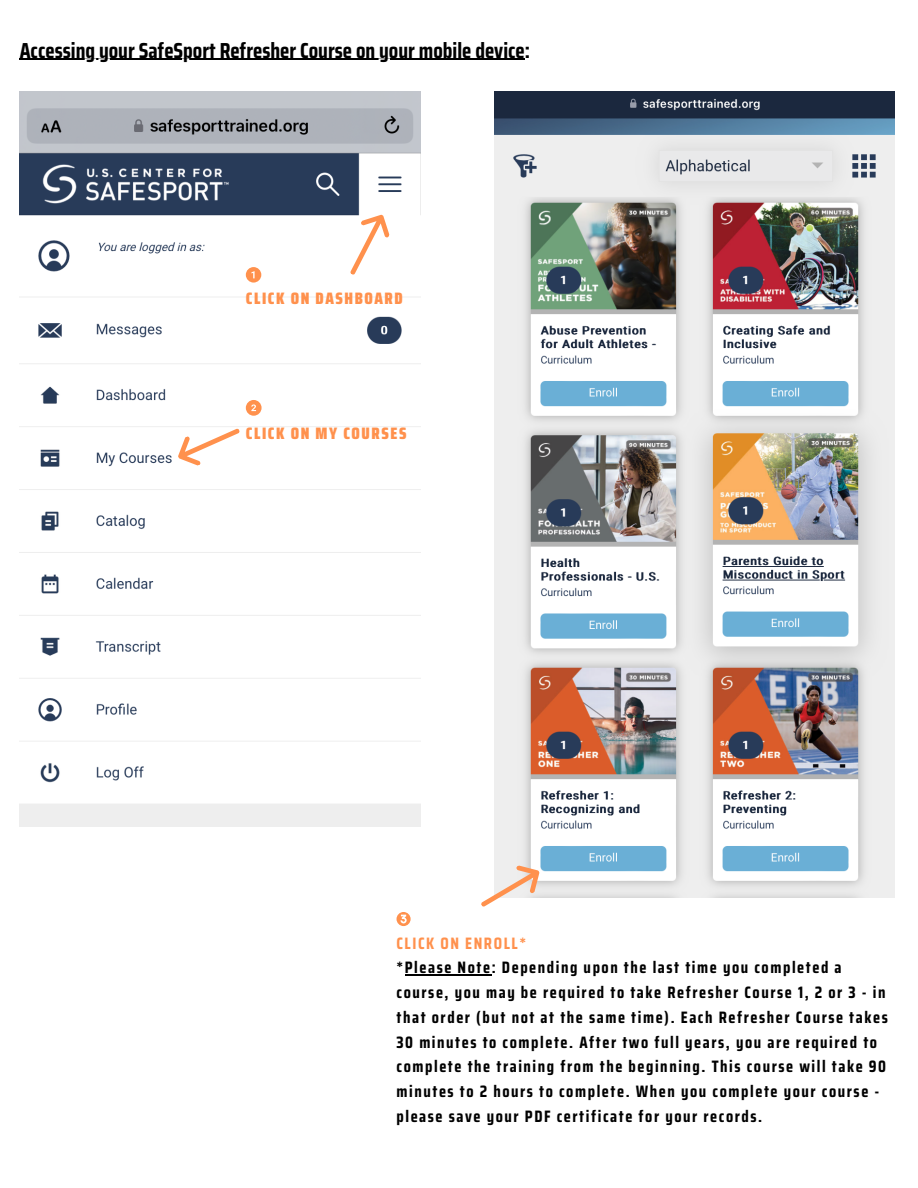
<style>
.page{position:relative;width:918px;height:1188px;background:#fff}
.page>*{position:absolute;margin:0;border:0;box-sizing:border-box;transform-origin:0 0}
.t1{font:700 21.75px "Saira Condensed";color:#000}
.t2{font:700 16.5px/24.8px "Saira Condensed";letter-spacing:.095em;color:#000}
.t3{font:900 16.5px "Saira Condensed";letter-spacing:.095em;color:#ff914d}
.t4{font:700 16.5px "Saira Condensed";letter-spacing:.095em;color:#ff914d}
</style>
<div class="page">
<svg style="left:397px;top:912px;width:14px;height:14px"></svg>
<img style="left:20px;top:92px;width:400px;height:734px">
<svg style="left:172px;top:400px;width:90px;height:72px"></svg>
<svg style="left:338px;top:208px;width:59px;height:74px"></svg>
<svg style="left:246px;top:267px;width:15px;height:16px"></svg>
<img style="left:494px;top:92px;width:401px;height:805px">
<svg style="left:481px;top:858px;width:66px;height:49px"></svg>
<hr style="left:405px;top:975px;width:87px;height:1px;background:#000">
<hr style="left:20px;top:59px;width:505px;height:1px;background:#000">
<div style="left:92px;top:259px;width:128px;height:16px;background:#fff"></div>
<p class="t1" style="left:20px;top:33px;width:512px">Accessing your SafeSport Refresher Course on your mobile device:</p>
<p class="t3" style="left:246px;top:286px;width:158px">CLICK ON DASHBOARD</p>
<p class="t3" style="left:246px;top:420px;width:162px">CLICK ON MY COURSES</p>
<p class="t4" style="left:397px;top:930px;width:131px">CLICK ON ENROLL*</p>
<h2 class="t2" style="left:397px;top:955px;width:493px">*Please Note: Depending upon the last time you completed a course, you may be required to take Refresher Course 1, 2 or 3 - in that order (but not at the same time). Each Refresher Course takes 30 minutes to complete. After two full years, you are required to complete the training from the beginning. This course will take 90 minutes to 2 hours to complete. When you complete your course - please save your PDF certificate for your records.</h2>
</div>
